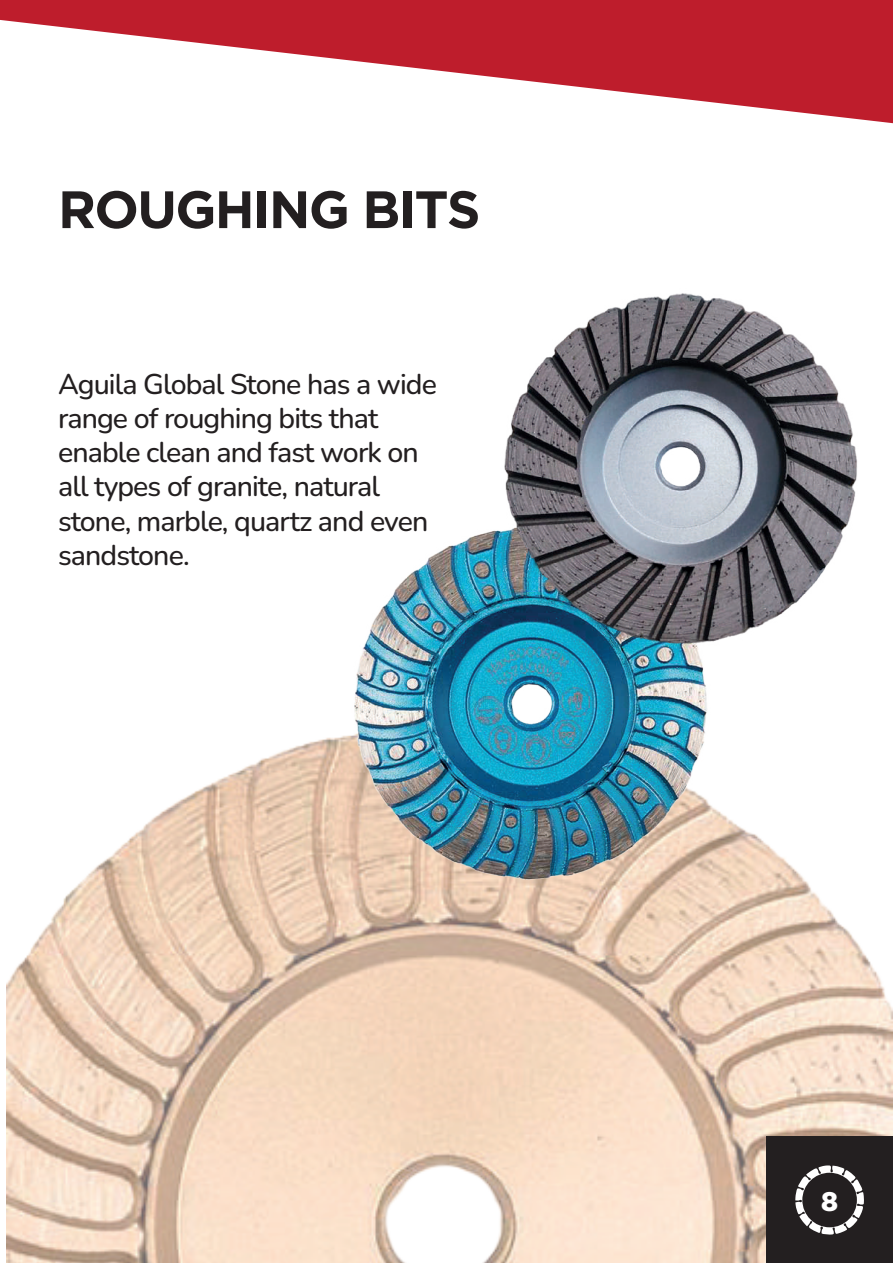
<style>
.page{position:relative;width:893px;height:1263px;background:#fff}
.page>*{position:absolute;margin:0;border:0;box-sizing:border-box;transform-origin:0 0}
.t1{font:700 52.5px "Gotham";letter-spacing:-.03em;color:#231f20}
.t2{font:200 28.5px/34.2px "Nunito";letter-spacing:-.03em;color:#231f20}
.t3{font:900 26.85px "Gotham";color:#fff}
</style>
<div class="page">
<img style="left:7px;top:741px;width:886px;height:522px">
<div style="left:766px;top:1137px;width:127px;height:126px;background:#231f20"></div>
<svg style="left:795px;top:1165px;width:69px;height:70px"></svg>
<svg style="left:0;top:0;width:893px;height:123px;fill:#be1d2c"></svg>
<img style="left:313px;top:534px;width:445px;height:393px">
<img style="left:483px;top:293px;width:374px;height:383px">
<h1 class="t1" style="left:58px;top:179px;width:424px">ROUGHING BITS</h1>
<p class="t2" style="left:58px;top:366px;width:380px">Aguila Global Stone has a wide range of roughing bits that enable clean and fast work on all types of granite, natural stone, marble, quartz and even sandstone.</p>
<p class="t3" style="left:821px;top:1185px;width:18px">8</p>
</div>
